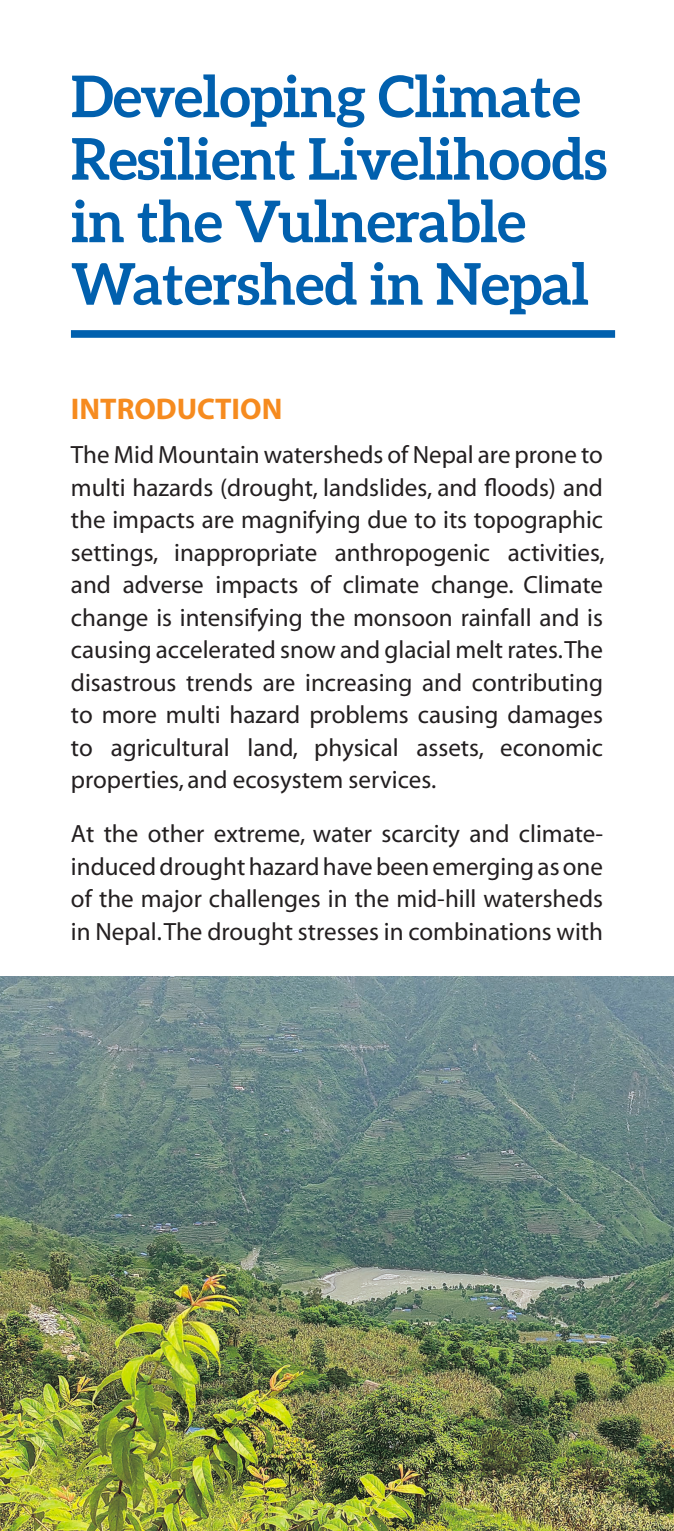
<style>
.page{position:relative;width:674px;height:1531px;background:#fff}
.page>*{position:absolute;margin:0;border:0;box-sizing:border-box;transform-origin:0 0}
.t1{font:700 57.5px/62.5px "Aleo";letter-spacing:-.01em;color:#0160ae}
.t2{font:700 30px "Myriad";color:#f68b1f}
.t3{font:25px/32.5px "Myriad";color:#231f20;text-align:justify}
</style>
<div class="page">
<div style="left:71px;top:330px;width:543px;height:8px;background:#0160ae"></div>
<img style="left:0;top:976px;width:673px;height:555px">
<h1 class="t1" style="left:71px;top:64px;width:537px">Developing Climate<br>Resilient Livelihoods in the Vulnerable<br>Watershed in Nepal</h1>
<p class="t2" style="left:71px;top:394px;width:213px">INTRODUCTION</p>
<p class="t3" style="left:71px;top:440px;width:535px">The Mid Mountain watersheds of Nepal are prone to multi hazards (drought, landslides, and floods) and the impacts are magnifying due to its topographic settings, inappropriate anthropogenic activities, and adverse impacts of climate change. Climate change is intensifying the monsoon rainfall and is causing accelerated snow and glacial melt rates.The disastrous trends are increasing and contributing to more multi hazard problems causing damages to agricultural land, physical assets, economic properties, and ecosystem services.</p>
<p class="t3" style="left:71px;top:818px;width:533px">At the other extreme, water scarcity and climate&shy;induced drought hazard have been emerging as one of the major challenges in the mid-hill watersheds in Nepal. The drought stresses in combinations with</p>
</div>
